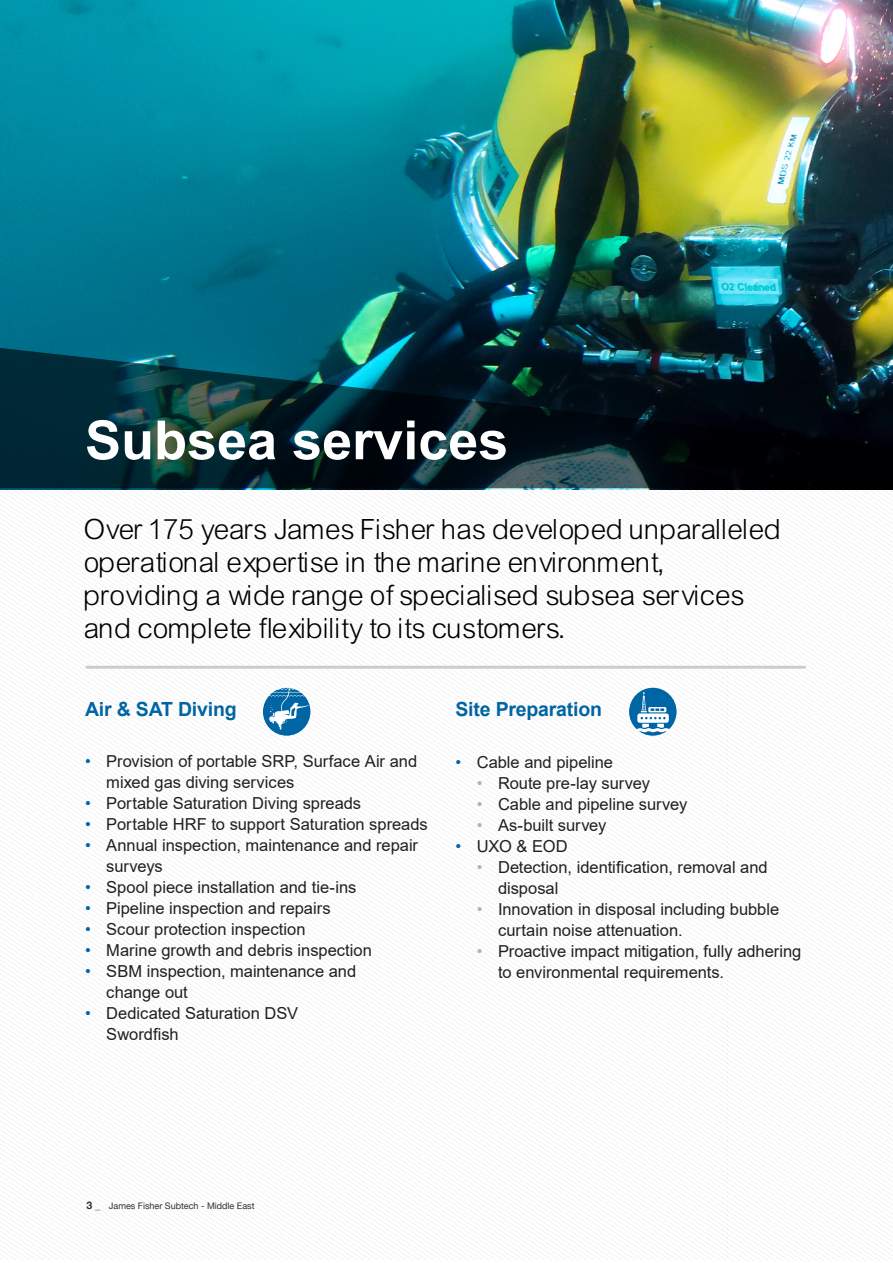
<style>
.page{position:relative;width:893px;height:1263px;background:#fff}
.page>*{position:absolute;margin:0;border:0;box-sizing:border-box;transform-origin:0 0}
.Intro_paragraph__15p{font:700 54px "Arial";color:#fff}
.Intro_paragraph__15p-2{font:30px/33px "Arial Lgt";letter-spacing:-.01em;color:#000}
.Body_Copy{font:700 19.5px "Arial";letter-spacing:-.01em;color:#0065a4}
.Body_Copy-2{font:16.5px/21px "Arial";color:#231f20}
.t1{font:9px "Helvetica Neue";color:#312f30}
.s1{color:#0065a4}
.s2{color:#b2b3b7}
.s3{font-weight:700;font-size:10.5px}
.s4{font-weight:700;font-size:10.5px;color:#0065a4}
</style>
<div class="page">
<img style="left:0;top:489px;width:893px;height:772px">
<img style="left:0;top:0;width:893px;height:489px">
<svg style="left:0;top:347px;width:893px;height:141px;background:#07252d"></svg>
<svg style="left:262px;top:687px;width:49px;height:49px"></svg>
<div style="left:262px;top:687px;width:50px;height:50px;border:1px solid #fff;border-radius:50%"></div>
<svg style="left:628px;top:687px;width:49px;height:49px"></svg>
<svg style="left:636px;top:692px;width:34px;height:40px"></svg>
<div style="left:628px;top:687px;width:50px;height:50px;border:1px solid #fff;border-radius:50%"></div>
<hr style="left:87px;top:666px;width:717px;height:3px;background:#cacdcd">
<p class="Intro_paragraph__15p" style="left:85px;top:402px;width:425px">Subsea services</p>
<p class="Intro_paragraph__15p-2" style="left:85px;top:513px;width:699px">Over 175 years James Fisher has developed unparalleled operational expertise in the marine environment, providing a wide range of specialised subsea services and complete flexibility to its customers.</p>
<p class="Body_Copy" style="left:85px;top:696px;width:153px">Air &amp; SAT Diving</p>
<p class="Body_Copy-2" style="left:106px;top:751px;width:312px;text-indent:-21px"><span class="s1">•</span> Provision of portable SRP, Surface Air and mixed gas diving services</p>
<p class="Body_Copy-2" style="left:85px;top:793px;width:278px"><span class="s1">•</span> Portable Saturation Diving spreads</p>
<p class="Body_Copy-2" style="left:85px;top:814px;width:344px"><span class="s1">•</span> Portable HRF to support Saturation spreads</p>
<p class="Body_Copy-2" style="left:106px;top:835px;width:313px;text-indent:-21px"><span class="s1">•</span> Annual inspection, maintenance and repair surveys</p>
<p class="Body_Copy-2" style="left:85px;top:877px;width:273px"><span class="s1">•</span> Spool piece installation and tie-ins</p>
<p class="Body_Copy-2" style="left:85px;top:898px;width:247px"><span class="s1">•</span> Pipeline inspection and repairs</p>
<p class="Body_Copy-2" style="left:85px;top:919px;width:222px"><span class="s1">•</span> Scour protection inspection</p>
<p class="Body_Copy-2" style="left:85px;top:940px;width:288px"><span class="s1">•</span> Marine growth and debris inspection</p>
<p class="Body_Copy-2" style="left:106px;top:961px;width:251px;text-indent:-21px"><span class="s1">•</span> SBM inspection, maintenance and change out</p>
<p class="Body_Copy-2" style="left:106px;top:1003px;width:193px;text-indent:-21px"><span class="s1">•</span> Dedicated Saturation DSV<br>Swordfish</p>
<p class="Body_Copy" style="left:455px;top:696px;width:148px">Site Preparation</p>
<p class="Body_Copy-2" style="left:455px;top:751px;width:159px"><span class="s1">•</span> Cable and pipeline</p>
<p class="Body_Copy-2" style="left:477px;top:772px;width:175px"><span class="s2">•</span> Route pre-lay survey</p>
<p class="Body_Copy-2" style="left:477px;top:793px;width:212px"><span class="s2">•</span> Cable and pipeline survey</p>
<p class="Body_Copy-2" style="left:477px;top:814px;width:131px"><span class="s2">•</span> As-built survey</p>
<p class="Body_Copy-2" style="left:455px;top:835px;width:114px"><span class="s1">•</span> UXO &amp; EOD</p>
<p class="Body_Copy-2" style="left:498px;top:856px;width:271px;text-indent:-21px"><span class="s2">•</span> Detection, identification, removal and disposal</p>
<p class="Body_Copy-2" style="left:498px;top:898px;width:283px;text-indent:-21px"><span class="s2">•</span> Innovation in disposal including bubble curtain noise attenuation.</p>
<p class="Body_Copy-2" style="left:498px;top:940px;width:305px;text-indent:-21px"><span class="s2">•</span> Proactive impact mitigation, fully adhering to environmental requirements.</p>
<p class="t1" style="left:87px;top:1200px;width:170px"><span class="s3">3</span> <span class="s4">_</span> James Fisher Subtech - Middle East</p>
</div>
